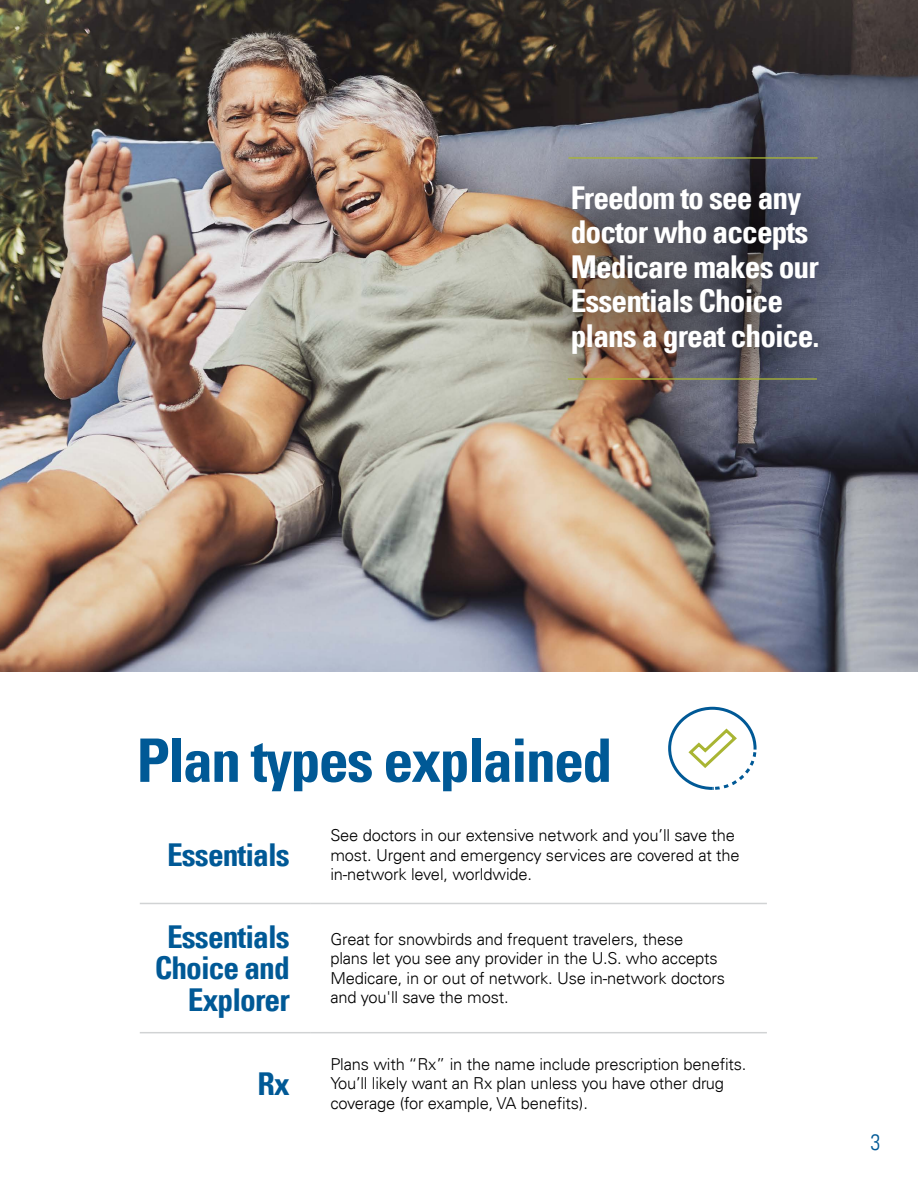
<style>
.page{position:relative;width:918px;height:1188px;background:#fff}
.page>*{position:absolute;margin:0;border:0;box-sizing:border-box;transform-origin:0 0}
.t1{font:700 condensed 60px "Univers LT";letter-spacing:-.03em;color:#005996}
.t2{font:700 condensed 31.5px/34.5px "Univers LT";letter-spacing:-.03em;color:#fff}
.t3{font:700 condensed 31.5px/31.5px "Univers LT";letter-spacing:-.03em;color:#005996;text-align:right}
.t4{font:300 condensed 22.5px "Univers LT";color:#005996}
.t5{font:300 16.5px/19.5px "Univers LT";letter-spacing:-.01em;color:#000}
</style>
<div class="page">
<img style="left:0;top:0;width:918px;height:671px">
<div style="left:521px;top:137px;width:346px;height:265px;background:#000;opacity:.6"></div>
<hr style="left:140px;top:903px;width:170px;height:1px;background:#d1d3d4">
<hr style="left:310px;top:903px;width:457px;height:1px;background:#d1d3d4">
<hr style="left:140px;top:1032px;width:170px;height:1px;background:#d1d3d4">
<hr style="left:310px;top:1032px;width:457px;height:1px;background:#d1d3d4">
<hr style="left:568px;top:157px;width:250px;height:2px;background:#a9b533">
<hr style="left:568px;top:378px;width:249px;height:2px;background:#a9b533">
<svg style="left:668px;top:706px;width:89px;height:84px"></svg>
<h2 class="t2" style="left:571px;top:180px;width:250px">Freedom to see any doctor who accepts<br>Medicare makes our<br>Essentials Choice plans a great choice.</h2>
<h1 class="t1" style="left:136px;top:724px;width:477px">Plan types explained</h1>
<h2 class="t3" style="left:167px;top:839px;width:124px">Essentials</h2>
<p class="t5" style="left:330px;top:826px;width:411px">See doctors in our extensive network and you’ll save the most. Urgent and emergency services are covered at the in-network level, worldwide.</p>
<h2 class="t3" style="left:155px;top:921px;width:137px">Essentials<br>Choice and<br>Explorer</h2>
<p class="t5" style="left:330px;top:929px;width:396px">Great for snowbirds and frequent travelers, these plans let you see any provider in the U.S. who accepts Medicare, in or out of network. Use in-network doctors and you'll save the most.</p>
<h2 class="t3" style="left:258px;top:1068px;width:34px">Rx</h2>
<p class="t5" style="left:330px;top:1054px;width:418px">Plans with “Rx” in the name include prescription benefits.<br>You’ll likely want an Rx plan unless you have other drug coverage (for example, VA benefits).</p>
<h3 class="t4" style="left:871px;top:1129px;width:11px">3</h3>
</div>
